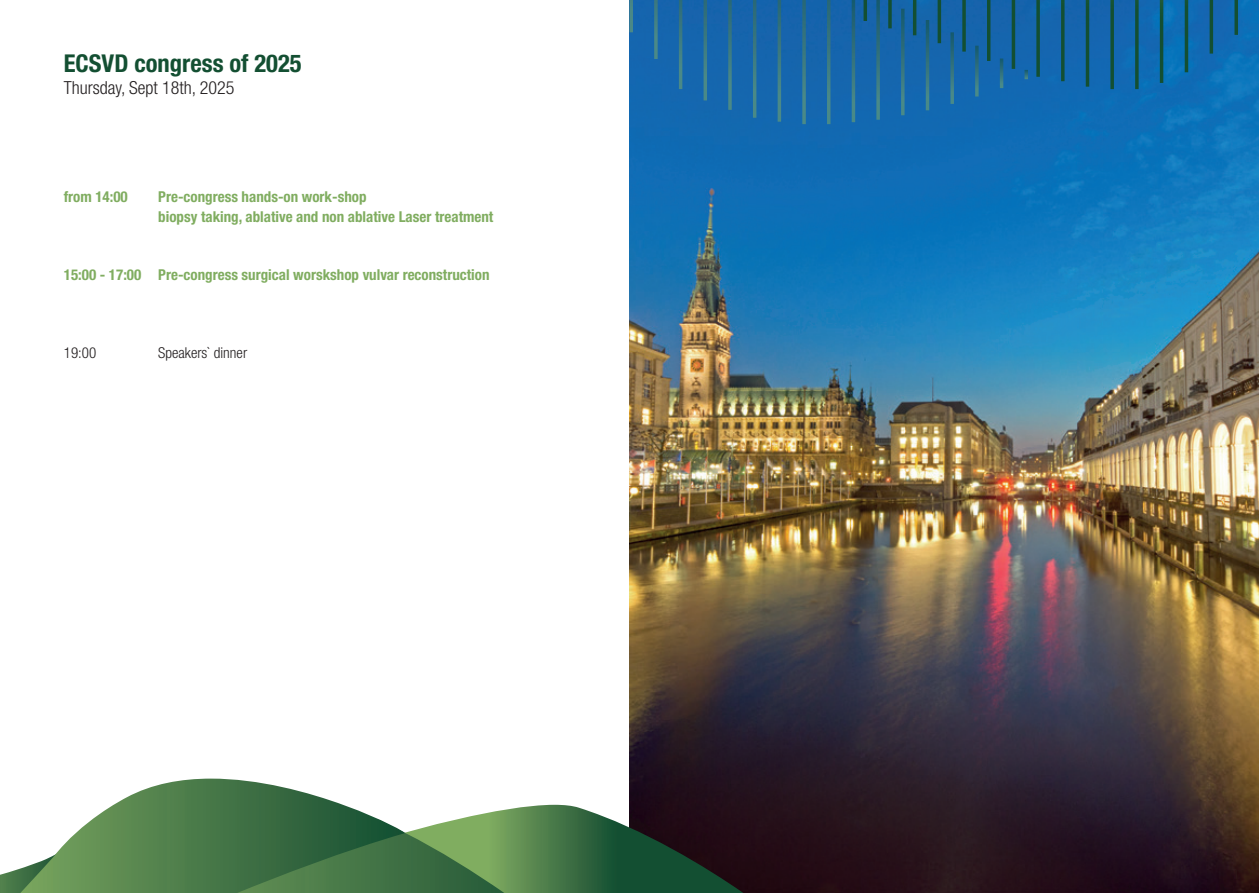
<style>
.page{position:relative;width:1259px;height:893px;background:#fff}
.page>*{position:absolute;margin:0;border:0;box-sizing:border-box;transform-origin:0 0}
.t1{font:700 condensed 24.6px "Helvetica Neue LT Pro";color:#134f32}
.t2{font:300 condensed 18px "Helvetica Neue LT Pro";color:#231f20}
.t3{font:700 condensed 15px/19.5px "Helvetica Neue LT Pro";color:#80ad60}
.t4{font:300 condensed 15px "Helvetica Neue LT Pro";color:#231f20}
</style>
<div class="page">
<img style="left:629px;top:0;width:630px;height:893px">
<svg style="left:0;top:779px;width:743px;height:114px"></svg>
<svg style="left:1159px;top:0;width:4px;height:83px"></svg>
<svg style="left:863px;top:0;width:4px;height:21px"></svg>
<hr style="left:888px;top:0;width:3px;height:28px;background:#fff">
<hr style="left:913px;top:0;width:3px;height:35px;background:#fff">
<svg style="left:937px;top:0;width:4px;height:43px"></svg>
<hr style="left:962px;top:0;width:3px;height:52px;background:#fff">
<hr style="left:987px;top:0;width:3px;height:61px;background:#fff">
<svg style="left:1011px;top:0;width:4px;height:69px"></svg>
<svg style="left:1036px;top:0;width:4px;height:77px"></svg>
<hr style="left:1061px;top:0;width:3px;height:81px;background:#fff">
<svg style="left:1085px;top:0;width:4px;height:87px"></svg>
<svg style="left:1110px;top:0;width:4px;height:89px"></svg>
<hr style="left:1135px;top:0;width:3px;height:89px;background:#fff">
<hr style="left:679px;top:0;width:3px;height:89px;background:#fff">
<svg style="left:703px;top:0;width:4px;height:100px"></svg>
<svg style="left:728px;top:0;width:4px;height:110px"></svg>
<hr style="left:753px;top:0;width:3px;height:118px;background:#fff">
<svg style="left:777px;top:0;width:4px;height:122px"></svg>
<svg style="left:802px;top:0;width:4px;height:124px"></svg>
<hr style="left:827px;top:0;width:3px;height:124px;background:#fff">
<svg style="left:851px;top:0;width:4px;height:122px"></svg>
<svg style="left:876px;top:0;width:4px;height:120px"></svg>
<hr style="left:901px;top:9px;width:3px;height:106px;background:#fff">
<svg style="left:925px;top:20px;width:4px;height:90px"></svg>
<svg style="left:950px;top:32px;width:4px;height:72px"></svg>
<hr style="left:975px;top:46px;width:3px;height:51px;background:#fff">
<hr style="left:1000px;top:59px;width:3px;height:29px;background:#fff">
<svg style="left:1024px;top:70px;width:4px;height:9px"></svg>
<svg style="left:1184px;top:0;width:4px;height:72px"></svg>
<svg style="left:1209px;top:0;width:4px;height:54px"></svg>
<svg style="left:1234px;top:0;width:4px;height:35px"></svg>
<hr style="left:654px;top:0;width:3px;height:59px;background:#fff">
<svg style="left:629px;top:0;width:4px;height:32px"></svg>
<h1 class="t1" style="left:64px;top:48px;width:239px">ECSVD congress of 2025</h1>
<p class="t2" style="left:64px;top:77px;width:172px">Thursday, Sept 18th, 2025</p>
<p class="t3" style="left:64px;top:187px;width:66px">from 14:00</p>
<p class="t3" style="left:158px;top:187px;width:336px">Pre-congress hands-on work-shop<br>biopsy taking, ablative and non ablative Laser treatment</p>
<p class="t3" style="left:64px;top:265px;width:427px">15:00 - 17:00 Pre-congress surgical worskshop vulvar reconstruction</p>
<p class="t4" style="left:64px;top:344px;width:34px">19:00</p>
<p class="t4" style="left:158px;top:344px;width:90px">Speakers` dinner</p>
</div>
